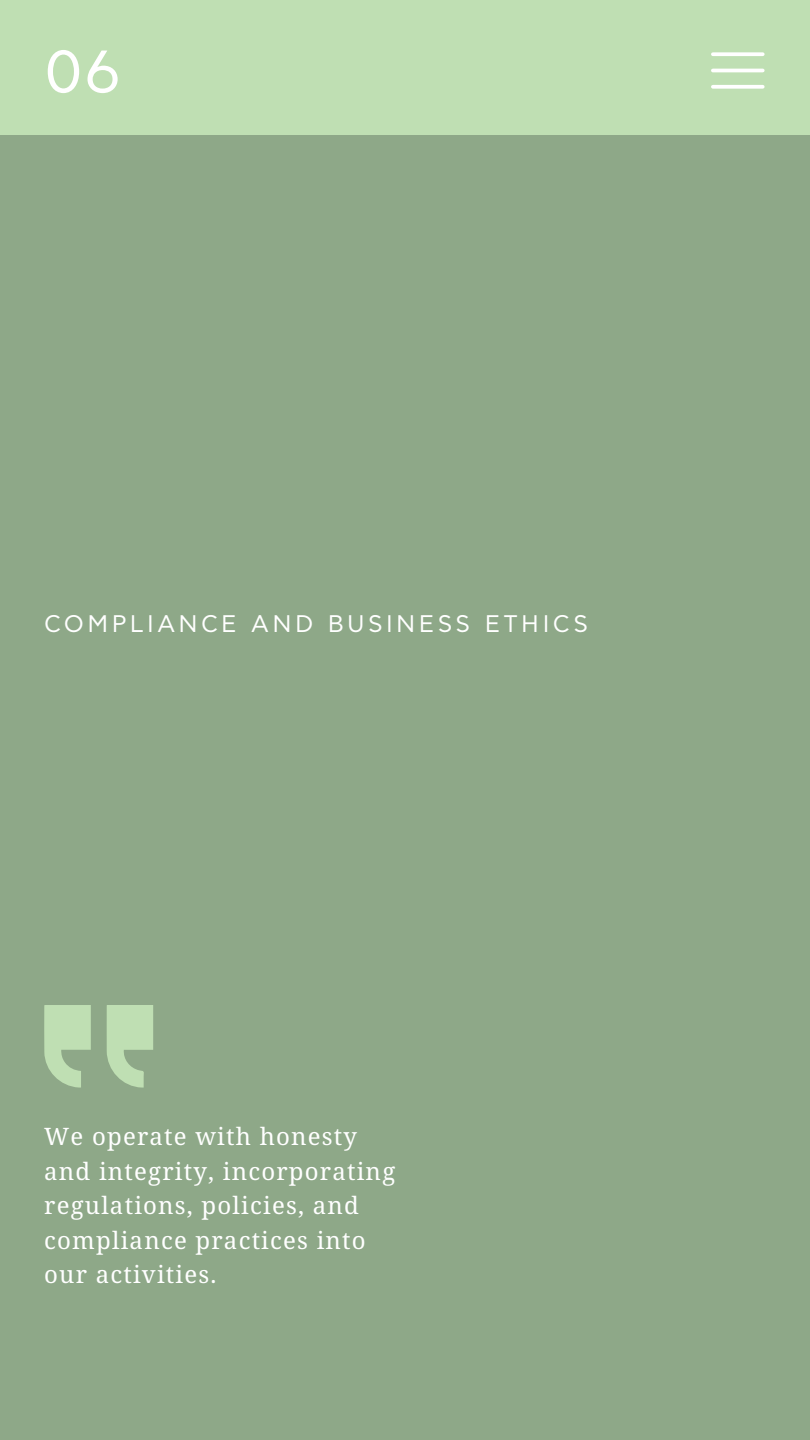
<style>
.page{position:relative;width:810px;height:1440px;background:#fff}
.page>*{position:absolute;margin:0;border:0;box-sizing:border-box;transform-origin:0 0}
.t1{font:60px "CF Asty Std";color:#fff}
.t2{font:24px/34.5px "Noto Serif";letter-spacing:.05em;color:#fff}
.t3{font:24px "CF Asty Std";letter-spacing:.14em;color:#fff}
</style>
<div class="page">
<div style="left:0;top:0;width:810px;height:135px;background:#bfdfb3"></div>
<div style="left:0;top:135px;width:809px;height:1305px;background:#8ea888"></div>
<svg style="left:107px;top:1005px;width:46px;height:83px"></svg>
<svg style="left:44px;top:1005px;width:47px;height:83px"></svg>
<svg style="left:713px;top:52px;width:50px;height:4px"></svg>
<hr style="left:713px;top:69px;width:50px;height:3px;background:#fff">
<svg style="left:713px;top:85px;width:50px;height:4px"></svg>
<h1 class="t1" style="left:44px;top:38px;width:78px">06</h1>
<p class="t3" style="left:44px;top:610px;width:546px">COMPLIANCE AND BUSINESS ETHICS</p>
<p class="t2" style="left:44px;top:1120px;width:353px">We operate with honesty and integrity, incorporating regulations, policies, and compliance practices into our activities.</p>
</div>
